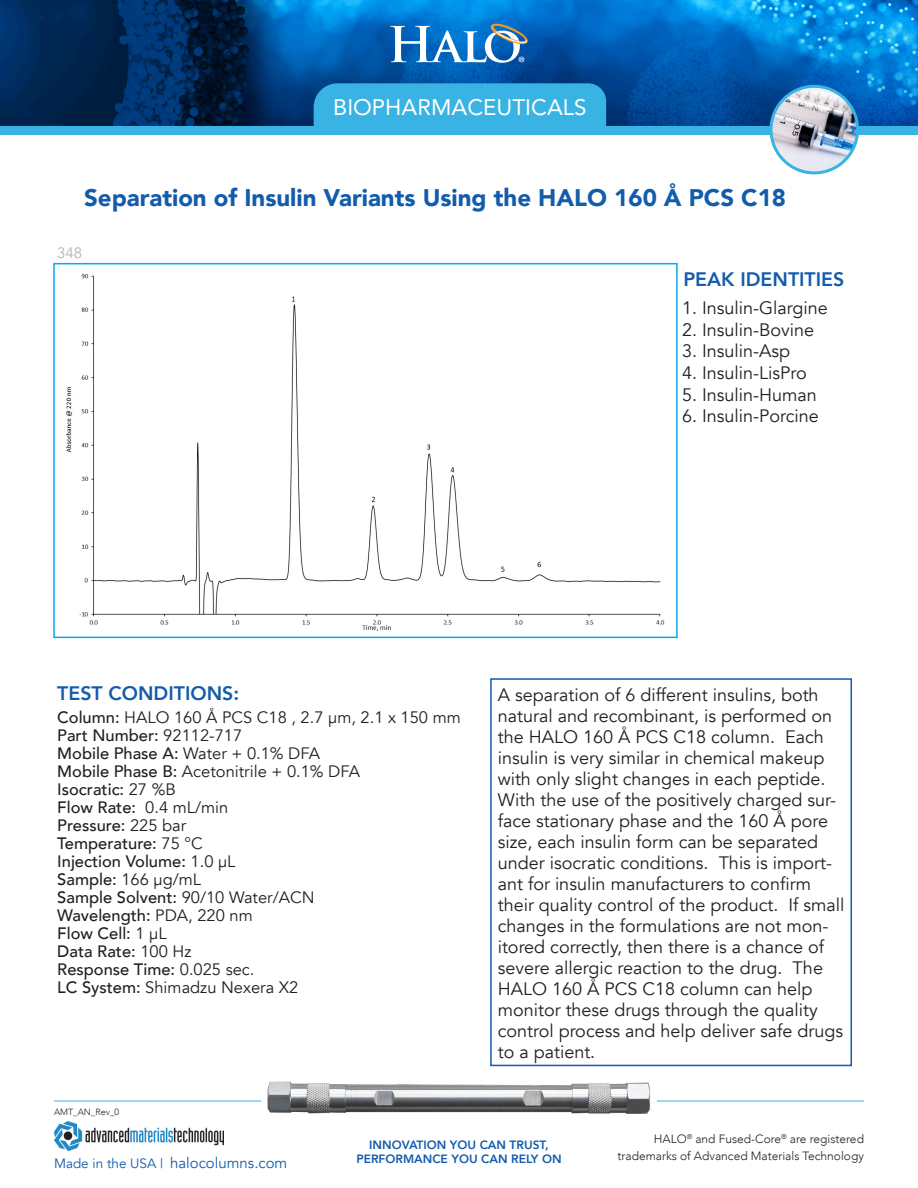
<style>
.page{position:relative;width:918px;height:1188px;background:#fff}
.page>*{position:absolute;margin:0;border:0;box-sizing:border-box;transform-origin:0 0}
.Headline{font:900 24px "Avenir";color:#135cab}
.t1{font:22.5px "Avenir";color:#fff}
.Headline-2{font:800 19.5px "Avenir";color:#135cab}
.t2{font:18px/21px "Avenir";color:#231f20}
.t3{font:500 16.5px "Avenir";color:#231f20}
.t4{font:16.5px "Avenir";color:#231f20}
.t5{font:15px "Avenir";color:#135cab}
.t6{font:15px "Avenir";color:#b2b3b7}
.t7{font:13.5px "Avenir";color:#135cab}
.t8{font:300 12px/16.5px "Avenir";color:#231f20;text-align:right}
.t9{font:800 12px "Avenir";color:#135cab}
.t10{font:300 9px "Avenir";color:#231f20}
.s1{font-weight:500}
.s2{font-weight:400}
</style>
<div class="page">
<img style="left:0;top:0;width:918px;height:126px">
<svg style="left:390px;top:22px;width:139px;height:41px"></svg>
<div style="left:0;top:126px;width:918px;height:9px;background:#38b3e4"></div>
<div style="left:314px;top:83px;width:292px;height:43px;background:#38b3e4"></div>
<img style="left:771px;top:86px;width:87px;height:87px;border-radius:43px">
<div style="left:770px;top:85px;width:89px;height:89px;border:3px solid #38b3e4;border-radius:50%"></div>
<hr style="left:54px;top:1101px;width:810px;height:1px;background:#38b3e4">
<img style="left:262px;top:1081px;width:395px;height:33px">
<img style="left:54px;top:1121px;width:170px;height:30px">
<img style="left:66px;top:274px;width:599px;height:357px">
<div style="left:53px;top:263px;width:625px;height:375px;border:2px solid #00aeef"></div>
<div style="left:490px;top:678px;width:362px;height:388px;border:2px solid #135cab"></div>
<p class="t1" style="left:333px;top:89px;width:255px">BIOPHARMACEUTICALS</p>
<p class="Headline" style="left:84px;top:177px;width:704px">Separation of Insulin Variants Using the HALO 160 Å PCS C18</p>
<p class="t6" style="left:57px;top:244px;width:27px">348</p>
<p class="Headline-2" style="left:683px;top:264px;width:163px">PEAK IDENTITIES</p>
<p class="t2" style="left:682px;top:298px;width:147px">1. Insulin-Glargine</p>
<p class="t2" style="left:682px;top:319px;width:134px">2. Insulin-Bovine</p>
<p class="t2" style="left:682px;top:341px;width:110px">3. Insulin-Asp</p>
<p class="t2" style="left:682px;top:363px;width:126px">4. Insulin-LisPro</p>
<p class="t2" style="left:682px;top:384px;width:136px">5. Insulin-Human</p>
<p class="t2" style="left:682px;top:406px;width:138px">6. Insulin-Porcine</p>
<p class="Headline-2" style="left:57px;top:678px;width:183px">TEST CONDITIONS:</p>
<p class="t4" style="left:57px;top:707px;width:405px"><span class="s1">Column:</span> HALO 160 Å PCS C18 , 2.7 µm, 2.1 x 150 mm</p>
<p class="t3" style="left:57px;top:721px;width:186px">Part Number: <span class="s2">92112-717</span></p>
<p class="t3" style="left:57px;top:739px;width:264px">Mobile Phase A: <span class="s2">Water + 0.1% DFA</span></p>
<p class="t4" style="left:57px;top:761px;width:304px"><span class="s1">Mobile Phase B:</span> Acetonitrile + 0.1% DFA</p>
<p class="t3" style="left:57px;top:775px;width:120px">Isocratic: <span class="s2">27 %B</span></p>
<p class="t3" style="left:57px;top:793px;width:173px">Flow Rate: <span class="s2">0.4 mL/min</span></p>
<p class="t3" style="left:57px;top:811px;width:130px">Pressure: <span class="s2">225 bar</span></p>
<p class="t3" style="left:57px;top:829px;width:147px">Temperature: <span class="s2">75 °C</span></p>
<p class="t3" style="left:57px;top:847px;width:180px">Injection Volume: <span class="s2">1.0 µL</span></p>
<p class="t4" style="left:57px;top:869px;width:145px"><span class="s1">Sample:</span> 166 µg/mL</p>
<p class="t3" style="left:57px;top:883px;width:259px">Sample Solvent: <span class="s2">90/10 Water/ACN</span></p>
<p class="t3" style="left:57px;top:901px;width:197px">Wavelength: <span class="s2">PDA, 220 nm</span></p>
<p class="t3" style="left:57px;top:919px;width:111px">Flow Cell: <span class="s2">1 µL</span></p>
<p class="t3" style="left:57px;top:937px;width:136px">Data Rate: <span class="s2">100 Hz</span></p>
<p class="t3" style="left:57px;top:955px;width:199px">Response Time: <span class="s2">0.025 sec.</span></p>
<p class="t4" style="left:57px;top:977px;width:243px"><span class="s1">LC System:</span> Shimadzu Nexera X2</p>
<p class="t10" style="left:54px;top:1106px;width:67px">AMT_AN_Rev_0</p>
<p class="t2" style="left:498px;top:684px;width:348px">A separation of 6 different insulins, both natural and recombinant, is performed on the HALO 160 Å PCS C18 column. Each insulin is very similar in chemical makeup with only slight changes in each peptide.<br>With the use of the positively charged sur&shy;face stationary phase and the 160 Å pore size, each insulin form can be separated under isocratic conditions. This is import&shy;ant for insulin manufacturers to confirm their quality control of the product. If small changes in the formulations are not mon&shy;itored correctly, then there is a chance of severe allergic reaction to the drug. The HALO 160 Å PCS C18 column can help monitor these drugs through the quality control process and help deliver safe drugs to a patient.</p>
<p class="t9" style="left:369px;top:1135px;width:181px">INNOVATION YOU CAN TRUST,</p>
<p class="t7" style="left:54px;top:1156px;width:111px">Made in the USA |</p>
<p class="t9" style="left:356px;top:1150px;width:207px">PERFORMANCE YOU CAN RELY ON</p>
<p class="t5" style="left:170px;top:1154px;width:119px">halocolumns.com</p>
<p class="t8" style="left:617px;top:1131px;width:248px">HALO<sup>®</sup> and Fused-Core<sup>®</sup> are registered trademarks of Advanced Materials Technology</p>
</div>
